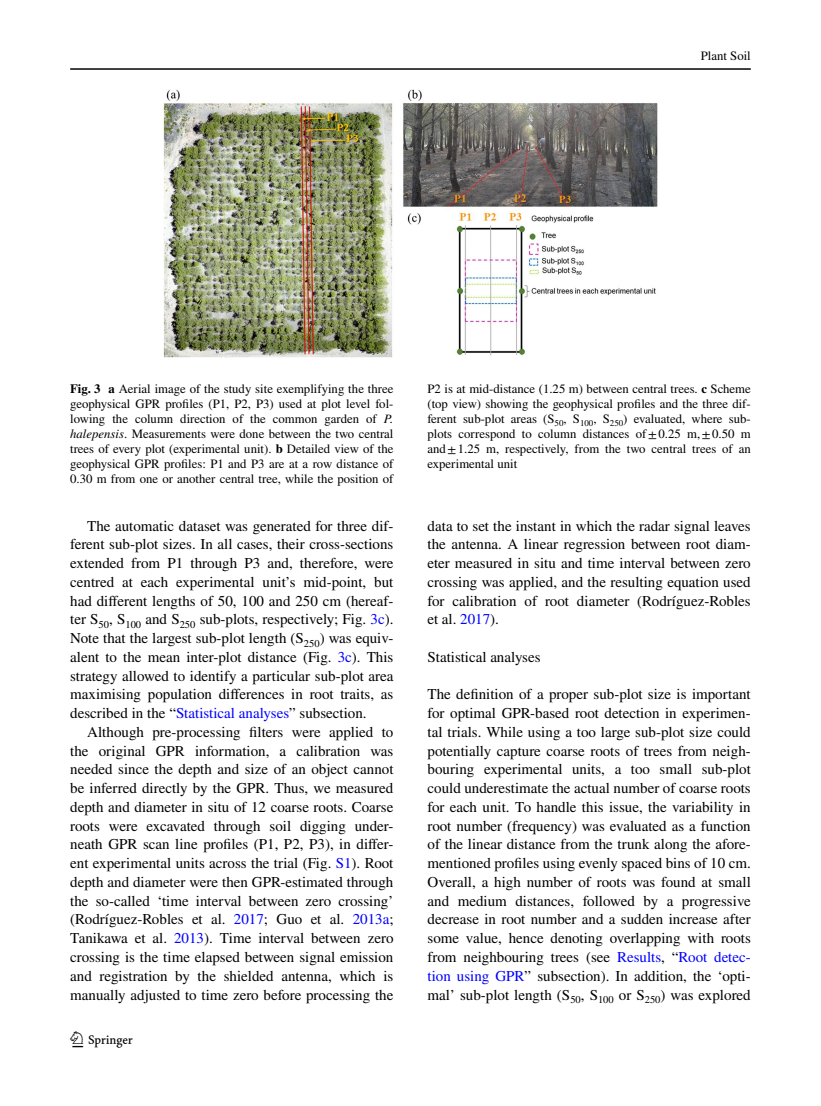
<style>
.page{position:relative;width:821px;height:1106px;background:#fff}
.page>*{position:absolute;margin:0;border:0;box-sizing:border-box;transform-origin:0 0}
.t1{font:22.5px "Springnew Regular 2";color:#000}
.t2{font:15px/18.8px "STIX";color:#000;text-align:justify}
.t3{font:12.75px/15px "STIX";color:#000;text-align:justify}
.s1{font-weight:700}
.s2{font-style:italic}
.s3{color:#00f}
</style>
<div class="page">
<hr style="left:70px;top:68px;width:680px;height:2px;background:#000">
<img style="left:164px;top:89px;width:493px;height:268px">
<p class="t3" style="left:701px;top:49px;width:51px">Plant Soil</p>
<p class="t3" style="left:70px;top:382px;width:325px"><span class="s1">Fig. 3 a</span> Aerial image of the study site exemplifying the three geophysical GPR profiles (P1, P2, P3) used at plot level fol&shy;lowing the column direction of the common garden of <span class="s2">P. halepensis</span>. Measurements were done between the two central trees of every plot (experimental unit). <span class="s1">b</span> Detailed view of the geophysical GPR profiles: P1 and P3 are at a row distance of 0.30 m from one or another central tree, while the position of</p>
<p class="t3" style="left:427px;top:382px;width:325px">P2 is at mid-distance (1.25 m) between central trees. <span class="s1">c</span> Scheme (top view) showing the geophysical profiles and the three dif&shy;ferent sub-plot areas (S<sub>50</sub>, S<sub>100</sub>, S<sub>250</sub>) evaluated, where sub&shy;plots correspond to column distances of±0.25 m,±0.50 m and±1.25 m, respectively, from the two central trees of an experimental unit</p>
<p class="t2" style="left:70px;top:517px;width:325px;text-indent:17px">The automatic dataset was generated for three dif&shy;ferent sub-plot sizes. In all cases, their cross-sections extended from P1 through P3 and, therefore, were centred at each experimental unit’s mid-point, but had different lengths of 50, 100 and 250 cm (hereaf&shy;ter S<sub>50</sub>, S<sub>100</sub> and S<sub>250</sub> sub-plots, respectively; Fig. <span class="s3">3c</span>).<br>Note that the largest sub-plot length (S<sub>250</sub>) was equiv&shy;alent to the mean inter-plot distance (Fig. <span class="s3">3c</span>). This strategy allowed to identify a particular sub-plot area maximising population differences in root traits, as described in the “<span class="s3">Statistical analyses</span>” subsection.</p>
<p class="t2" style="left:70px;top:723px;width:325px;text-indent:17px">Although pre-processing filters were applied to the original GPR information, a calibration was needed since the depth and size of an object cannot be inferred directly by the GPR. Thus, we measured depth and diameter in situ of 12 coarse roots. Coarse roots were excavated through soil digging under&shy;neath GPR scan line profiles (P1, P2, P3), in differ&shy;ent experimental units across the trial (Fig. <span class="s3">S1</span>). Root depth and diameter were then GPR-estimated through the so-called ‘time interval between zero crossing’ (Rodríguez-Robles et al. <span class="s3">2017</span>; Guo et al. <span class="s3">2013a</span>; Tanikawa et al. <span class="s3">2013</span>). Time interval between zero crossing is the time elapsed between signal emission and registration by the shielded antenna, which is manually adjusted to time zero before processing the</p>
<h1 class="t1" style="left:72px;top:1031px;width:62px">1 3</h1>
<p class="t2" style="left:427px;top:517px;width:325px">data to set the instant in which the radar signal leaves the antenna. A linear regression between root diam&shy;eter measured in situ and time interval between zero crossing was applied, and the resulting equation used for calibration of root diameter (Rodríguez-Robles et al. <span class="s3">2017</span>).</p>
<p class="t2" style="left:427px;top:648px;width:115px">Statistical analyses</p>
<p class="t2" style="left:427px;top:686px;width:325px">The definition of a proper sub-plot size is important for optimal GPR-based root detection in experimen&shy;tal trials. While using a too large sub-plot size could potentially capture coarse roots of trees from neigh&shy;bouring experimental units, a too small sub-plot could underestimate the actual number of coarse roots for each unit. To handle this issue, the variability in root number (frequency) was evaluated as a function of the linear distance from the trunk along the afore&shy;mentioned profiles using evenly spaced bins of 10 cm.<br>Overall, a high number of roots was found at small and medium distances, followed by a progressive decrease in root number and a sudden increase after some value, hence denoting overlapping with roots from neighbouring trees (see <span class="s3">Results</span>, “<span class="s3">Root detec&shy;tion using GPR</span>” subsection). In addition, the ‘opti&shy;mal’ sub-plot length (S<sub>50</sub>, S<sub>100</sub> or S<sub>250</sub>) was explored</p>
</div>
